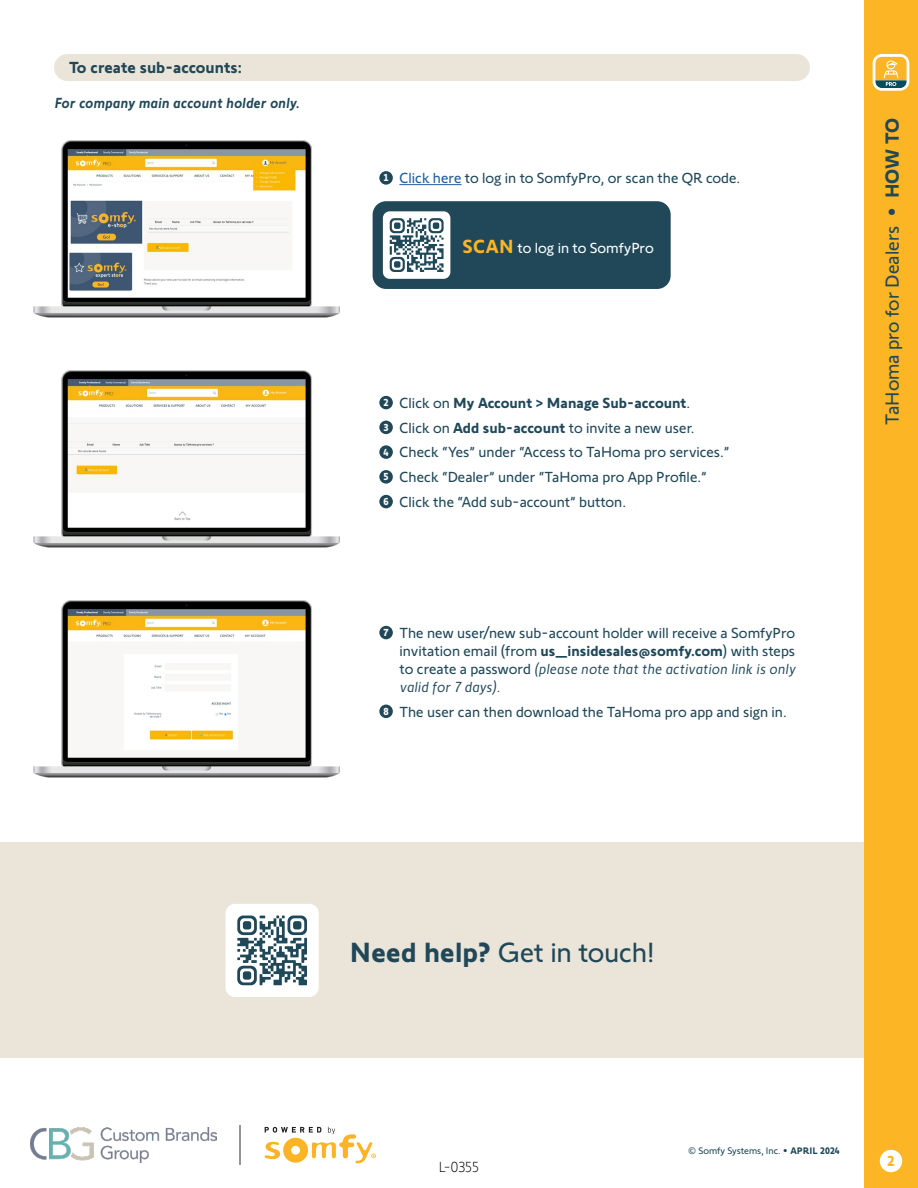
<style>
.page{position:relative;width:918px;height:1188px;background:#fff}
.page>*{position:absolute;margin:0;border:0;box-sizing:border-box;transform-origin:0 0}
.t1{font:28.5px "Somfy Sans";letter-spacing:-.01em;color:#204859}
.t2{font:19.5px "Somfy Sans";color:#204859}
.t3{font:700 16.5px "Somfy Sans";color:#204859}
.t4{font:15px/24.8px "Somfy Sans";color:#204859}
.t5{font:italic 700 15px "Somfy Sans";letter-spacing:.01em;color:#204859}
.t6{font:15px "Somfy Sans";color:#fff}
.t7{font:300 15px "Somfy Sans";color:#000}
.t8{font:700 15px "Somfy Sans";color:#fcb524}
.t9{font:9.75px "Somfy Sans";color:#204859}
.s1{font-weight:700;font-size:10.5px;color:#fff}
.s2{color:#215e9e}
.s3{font-weight:700;font-size:19.5px;color:#fcb524}
.s4{font-weight:700}
.s5{font-style:italic}
</style>
<div class="page">
<div style="left:0;top:842px;width:918px;height:216px;background:#ebe5d9"></div>
<div style="left:864px;top:0;width:54px;height:1188px;background:#fcb524"></div>
<svg style="left:873px;top:54px;width:36px;height:37px"></svg>
<svg style="left:875px;top:57px;width:32px;height:31px"></svg>
<div style="left:880px;top:1150px;width:22px;height:22px;background:#fff;border-radius:50%"></div>
<hr style="left:399px;top:184px;width:63px;height:1px;background:#215e9e">
<div style="left:379px;top:171px;width:14px;height:14px;background:#204859;border-radius:50%"></div>
<div style="left:379px;top:396px;width:14px;height:13px;background:#204859;border-radius:50%"></div>
<div style="left:379px;top:421px;width:14px;height:13px;background:#204859;border-radius:50%"></div>
<div style="left:379px;top:445px;width:14px;height:14px;background:#204859;border-radius:50%"></div>
<div style="left:379px;top:470px;width:14px;height:14px;background:#204859;border-radius:50%"></div>
<div style="left:379px;top:495px;width:14px;height:13px;background:#204859;border-radius:50%"></div>
<div style="left:379px;top:626px;width:14px;height:13px;background:#204859;border-radius:50%"></div>
<div style="left:379px;top:705px;width:14px;height:13px;background:#204859;border-radius:50%"></div>
<div style="left:226px;top:904px;width:93px;height:93px;background:#fff;border-radius:9px"></div>
<svg style="left:237px;top:915px;width:70px;height:70px"></svg>
<div style="left:54px;top:54px;width:756px;height:27px;background:#ebe5d9;border-radius:14px"></div>
<img style="left:33px;top:600px;width:307px;height:178px">
<img style="left:33px;top:370px;width:307px;height:178px">
<img style="left:33px;top:140px;width:307px;height:178px">
<div style="left:373px;top:201px;width:298px;height:88px;background:#204859;border-radius:14px"></div>
<div style="left:383px;top:211px;width:67px;height:68px;background:#fff;border-radius:7px"></div>
<svg style="left:390px;top:218px;width:54px;height:54px"></svg>
<hr style="left:239px;top:1125px;width:1px;height:40px;background:#939597">
<svg style="left:264px;top:1127px;width:112px;height:36px"></svg>
<img style="left:30px;top:1127px;width:186px;height:36px">
<p class="t3" style="left:69px;top:54px;width:175px">To create sub-accounts:</p>
<p class="t5" style="left:54px;top:91px;width:247px">For company main account holder only.</p>
<p class="t4" style="left:383px;top:164px;width:358px"><span class="s1">1</span> <span class="s2">Click here</span> to log in to SomfyPro, or scan the QR code.</p>
<p class="t6" style="left:463px;top:236px;width:193px"><span class="s3">SCAN</span> to log in to SomfyPro</p>
<p class="t4" style="left:383px;top:389px;width:348px"><span class="s1">2</span> Click on <span class="s4">My Account &gt; Manage Sub-account</span>.<br><span class="s1">3</span> Click on <span class="s4">Add sub-account</span> to invite a new user.<br><span class="s1">4</span> Check “Yes” under “Access to TaHoma pro services.” <span class="s1">5</span> Check “Dealer” under “TaHoma pro App Profile.”<br><span class="s1">6</span> Click the “Add sub-account” button.</p>
<p class="t4" style="left:400px;top:622px;width:397px;line-height:18px;text-align:justify;text-indent:-16px"><span class="s1">7</span> The new user/new sub-account holder will receive a SomfyPro invitation email (from <span class="s4">us_insidesales@somfy.com</span>) with steps to create a password <span class="s5">(please note that the activation link is only valid for 7 days).</span></p>
<p class="t4" style="left:383px;top:697px;width:405px"><span class="s1">8</span> The user can then download the TaHoma pro app and sign in.</p>
<h2 class="t2" style="left:877px;top:425px;width:309px;rotate:-90deg">TaHoma pro for Dealers • <span class="s4">HOW TO</span></h2>
<h1 class="t1" style="left:350px;top:930px;width:306px"><span class="s4">Need help?</span> Get in touch!</h1>
<p class="t7" style="left:439px;top:1156px;width:42px">L-0355</p>
<p class="t9" style="left:688px;top:1143px;width:153px">© Somfy Systems, Inc. <span class="s4">• APRIL 2024</span></p>
<p class="t8" style="left:887px;top:1149px;width:9px">2</p>
</div>
